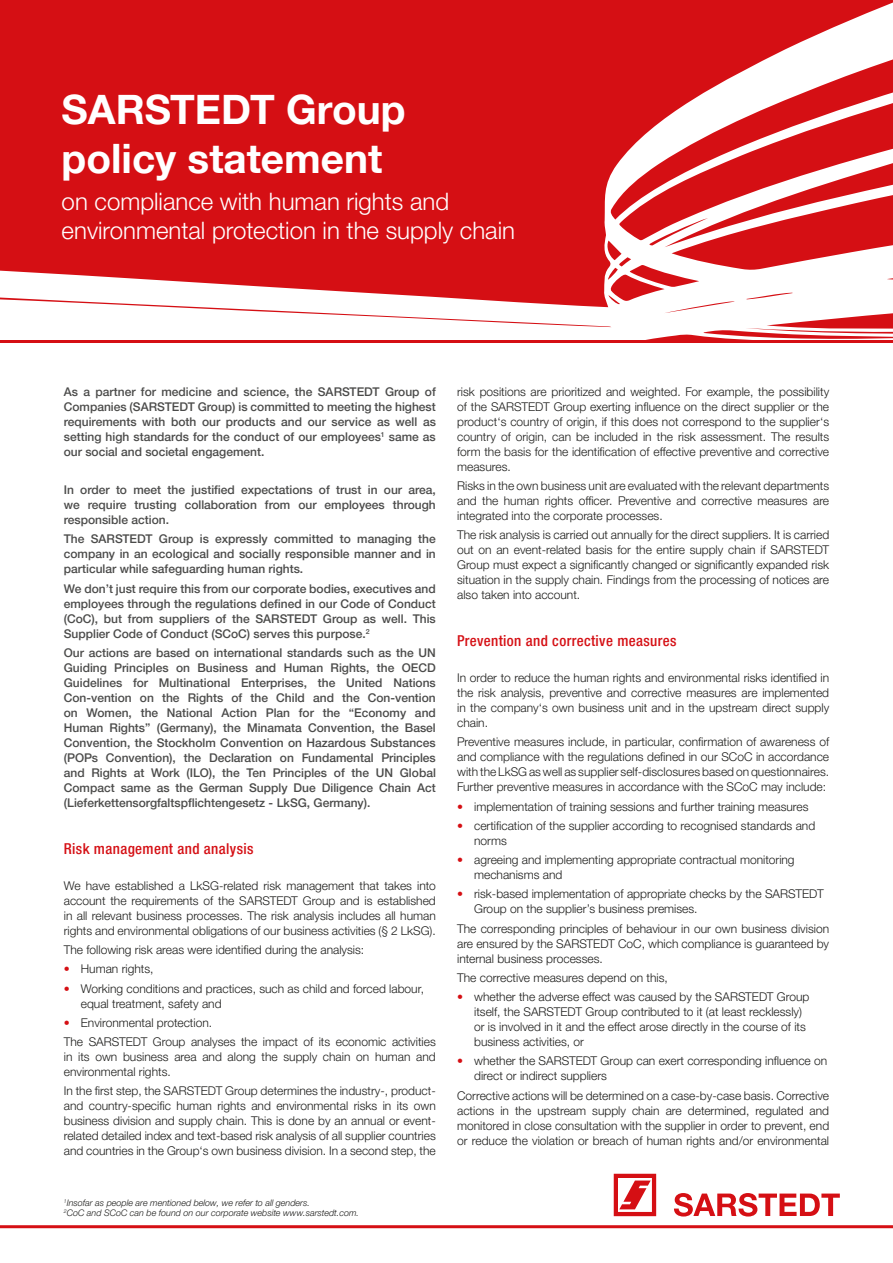
<style>
.page{position:relative;width:893px;height:1263px;background:#fff}
.page>*{position:absolute;margin:0;border:0;box-sizing:border-box;transform-origin:0 0}
.t1{font:700 40.5px/48.6px "Helvetica Neue LTW1 G";color:#fff}
.t2{font:300 24px/28.8px "Helvetica Neue LTW1 G";color:#fff}
.t3{font:500 condensed 15px "Helvetica Neue LTW1 G";letter-spacing:.025em;color:#d50f14}
.t4{font:300 12px/15px "Helvetica Neue LTW1 G";color:#1d1d1b;text-align:justify}
.t5{font:500 12px/15px "Helvetica Neue LTW1 G";color:#4b4b4a;text-align:justify}
.t6{font:italic 300 9px/10.8px "Helvetica Neue LTW1 G";color:#1d1d1b}
.s1{color:#d50f14}
</style>
<div class="page">
<hr style="left:0;top:1225px;width:893px;height:3px;background:#d50f14">
<svg style="left:614px;top:1174px;width:42px;height:42px"></svg>
<svg style="left:674px;top:1193px;width:166px;height:23px"></svg>
<svg style="left:0;top:0;width:893px;height:339px;fill:#d50f14"></svg>
<h1 class="t1" style="left:62px;top:85px;width:346px">SARSTEDT Group policy statement</h1>
<h2 class="t2" style="left:62px;top:187px;width:455px">on compliance with human rights and environmental protection in the supply chain</h2>
<p class="t5" style="left:64px;top:384px;width:374px">As a partner for medicine and science, the SARSTEDT Group of Companies (SARSTEDT Group) is committed to meeting the highest requirements with both our products and our service as well as setting high standards for the conduct of our employees<sup>1</sup> same as our social and societal engagement.</p>
<p class="t5" style="left:64px;top:482px;width:374px">In order to meet the justified expectations of trust in our area, we require trusting collaboration from our employees through responsible action.</p>
<p class="t5" style="left:64px;top:531px;width:374px">The SARSTEDT Group is expressly committed to managing the company in an ecological and socially responsible manner and in particular while safeguarding human rights.</p>
<p class="t5" style="left:64px;top:581px;width:374px">We don’t just require this from our corporate bodies, executives and employees through the regulations defined in our Code of Conduct (CoC), but from suppliers of the SARSTEDT Group as well. This Supplier Code of Conduct (SCoC) serves this purpose.<sup>2</sup></p>
<p class="t5" style="left:64px;top:645px;width:374px">Our actions are based on international standards such as the UN Guiding Principles on Business and Human Rights, the OECD Guidelines for Multinational Enterprises, the United Nations Con-vention on the Rights of the Child and the Con-vention on Women, the National Action Plan for the “Economy and Human Rights” (Germany), the Minamata Convention, the Basel Convention, the Stockholm Convention on Hazardous Substances (POPs Convention), the Declaration on Fundamental Principles and Rights at Work (ILO), the Ten Principles of the UN Global Compact same as the German Supply Due Diligence Chain Act (Lieferkettensorgfaltspflichtengesetz - LkSG, Germany).</p>
<p class="t3" style="left:64px;top:839px;width:191px">Risk management and analysis</p>
<p class="t4" style="left:64px;top:878px;width:374px">We have established a LkSG-related risk management that takes into account the requirements of the SARSTEDT Group and is established in all relevant business processes. The risk analysis includes all human rights and environmental obligations of our business activities (§ 2 LkSG).</p>
<p class="t4" style="left:64px;top:942px;width:302px">The following risk areas were identified during the analysis:</p>
<p class="t4" style="left:64px;top:961px;width:91px"><span class="s1">•</span> Human rights,</p>
<p class="t4" style="left:81px;top:981px;width:345px;text-indent:-17px"><span class="s1">•</span> Working conditions and practices, such as child and forced labour, equal treatment, safety and</p>
<p class="t4" style="left:64px;top:1013px;width:374px;line-height:19.2px"><span class="s1">•</span> Environmental protection.<br>The SARSTEDT Group analyses the impact of its economic activities</p>
<p class="t4" style="left:64px;top:1049px;width:374px">in its own business area and along the supply chain on human and environmental rights.</p>
<p class="t4" style="left:64px;top:1083px;width:374px">In the first step, the SARSTEDT Group determines the industry-, product&shy;and country-specific human rights and environmental risks in its own business division and supply chain. This is done by an annual or event&shy;related detailed index and text-based risk analysis of all supplier countries and countries in the Group‘s own business division. In a second step, the</p>
<p class="t6" style="left:64px;top:1197px;width:297px"><sup>1</sup>Insofar as people are mentioned below, we refer to all genders.<br><sup>2</sup>CoC and SCoC can be found on our corporate website www.sarstedt.com.</p>
<p class="t4" style="left:457px;top:384px;width:374px">risk positions are prioritized and weighted. For example, the possibility of the SARSTEDT Group exerting influence on the direct supplier or the product‘s country of origin, if this does not correspond to the supplier‘s country of origin, can be included in the risk assessment. The results form the basis for the identification of effective preventive and corrective measures.</p>
<p class="t4" style="left:457px;top:478px;width:374px">Risks in the own business unit are evaluated with the relevant departments and the human rights officer. Preventive and corrective measures are integrated into the corporate processes.</p>
<p class="t4" style="left:457px;top:527px;width:374px">The risk analysis is carried out annually for the direct suppliers. It is carried out on an event-related basis for the entire supply chain if SARSTEDT Group must expect a significantly changed or significantly expanded risk situation in the supply chain. Findings from the processing of notices are also taken into account.</p>
<p class="t3" style="left:457px;top:631px;width:221px">Prevention and corrective measures</p>
<p class="t4" style="left:457px;top:670px;width:374px">In order to reduce the human rights and environmental risks identified in the risk analysis, preventive and corrective measures are implemented in the company‘s own business unit and in the upstream direct supply chain.</p>
<p class="t4" style="left:457px;top:734px;width:374px">Preventive measures include, in particular, confirmation of awareness of and compliance with the regulations defined in our SCoC in accordance with the LkSG as well as supplier self-disclosures based on questionnaires.<br>Further preventive measures in accordance with the SCoC may include:</p>
<p class="t4" style="left:457px;top:799px;width:353px"><span class="s1">•</span> implementation of training sessions and further training measures</p>
<p class="t4" style="left:474px;top:818px;width:343px;text-indent:-17px"><span class="s1">•</span> certification of the supplier according to recognised standards and norms</p>
<p class="t4" style="left:474px;top:852px;width:322px;text-indent:-17px"><span class="s1">•</span> agreeing and implementing appropriate contractual monitoring mechanisms and</p>
<p class="t4" style="left:474px;top:886px;width:351px;text-indent:-17px"><span class="s1">•</span> risk-based implementation of appropriate checks by the SARSTEDT<br>Group on the supplier’s business premises.</p>
<p class="t4" style="left:457px;top:921px;width:374px">The corresponding principles of behaviour in our own business division are ensured by the SARSTEDT CoC, which compliance is guaranteed by internal business processes.</p>
<p class="t4" style="left:457px;top:970px;width:212px">The corrective measures depend on this,</p>
<p class="t4" style="left:474px;top:989px;width:337px;text-align:left;text-indent:-17px"><span class="s1">•</span> whether the adverse effect was caused by the SARSTEDT Group itself, the SARSTEDT Group contributed to it (at least recklessly) or is involved in it and the effect arose directly in the course of its business activities, or</p>
<p class="t4" style="left:474px;top:1053px;width:355px;text-indent:-17px"><span class="s1">•</span> whether the SARSTEDT Group can exert corresponding influence on direct or indirect suppliers</p>
<p class="t4" style="left:457px;top:1088px;width:374px">Corrective actions will be determined on a case-by-case basis. Corrective actions in the upstream supply chain are determined, regulated and monitored in close consultation with the supplier in order to prevent, end or reduce the violation or breach of human rights and/or environmental</p>
</div>
